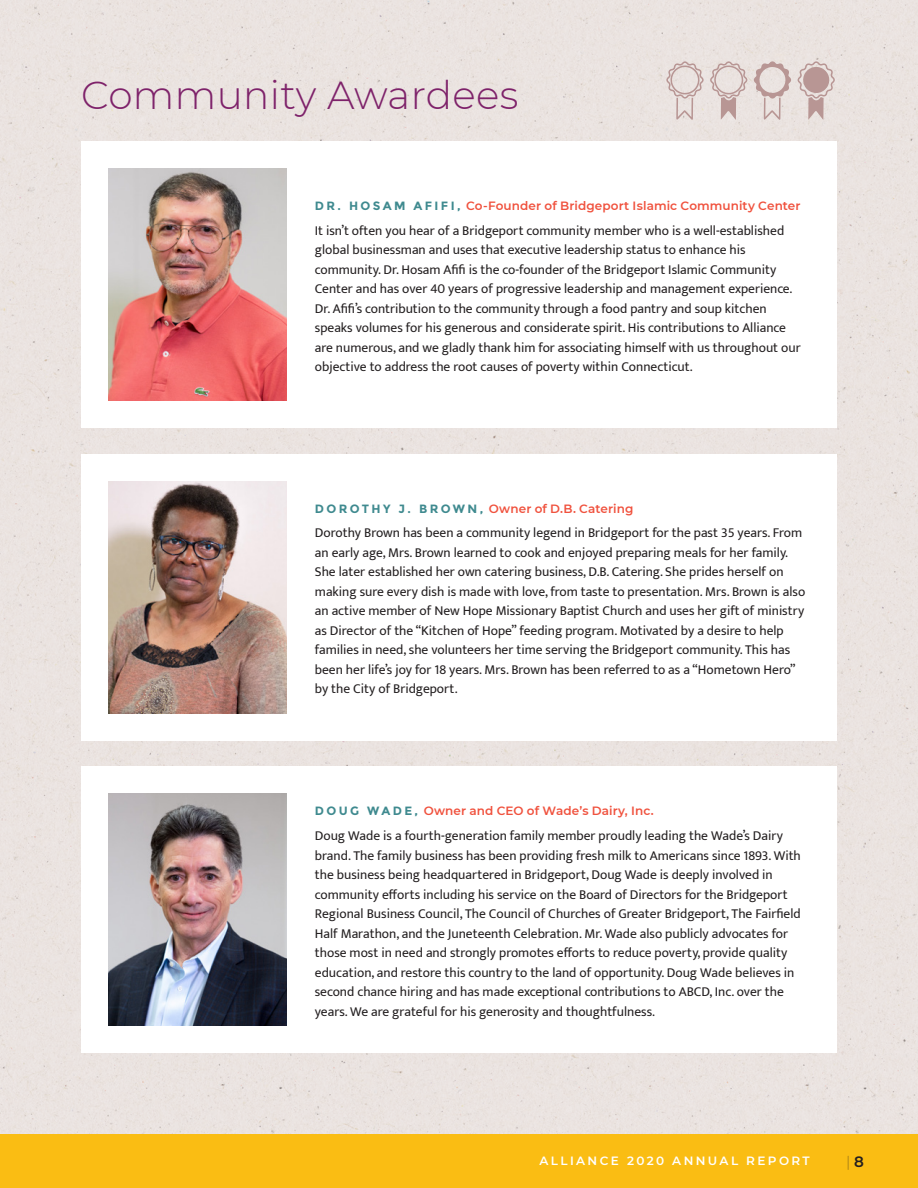
<style>
.page{position:relative;width:918px;height:1188px;background:#fff}
.page>*{position:absolute;margin:0;border:0;box-sizing:border-box;transform-origin:0 0}
.lowercase_heading{font:300 39px "Montserrat";letter-spacing:.01em;color:#7e226a}
.t1{font:100 15px "Montserrat";color:#231f20}
.serif_body{font:13.5px/19.5px "Mukta";color:#231f20}
.lowercase_heading-2{font:600 12px "Montserrat";letter-spacing:.01em;color:#f0523e}
.t2{font:600 12px "Montserrat";letter-spacing:.2em;color:#fff}
.s1{font-weight:700;color:#3f8a8f}
.s2{font-weight:600}
</style>
<div class="page">
<div style="left:0;top:1134px;width:918px;height:54px;background:#fabd13"></div>
<div style="left:0;top:0;width:918px;height:1134px;background:#ebe3e0"></div>
<svg style="left:710px;top:61px;width:37px;height:59px"></svg>
<svg style="left:666px;top:61px;width:38px;height:59px"></svg>
<svg style="left:798px;top:61px;width:37px;height:59px"></svg>
<svg style="left:754px;top:61px;width:37px;height:59px"></svg>
<div style="left:81px;top:141px;width:756px;height:287px;background:#fff"></div>
<img style="left:109px;top:168px;width:178px;height:232px">
<div style="left:81px;top:454px;width:756px;height:286px;background:#fff"></div>
<img style="left:109px;top:481px;width:178px;height:232px">
<div style="left:81px;top:766px;width:756px;height:287px;background:#fff"></div>
<img style="left:109px;top:794px;width:178px;height:232px">
<p class="lowercase_heading" style="left:81px;top:68px;width:439px">Community Awardees</p>
<p class="lowercase_heading-2" style="left:315px;top:197px;width:487px"><span class="s1">D R . H O S A M A F I F I ,</span> Co-Founder of Bridgeport Islamic Community Center</p>
<p class="serif_body" style="left:315px;top:220px;width:479px">It isn’t often you hear of a Bridgeport community member who is a well-established global businessman and uses that executive leadership status to enhance his community. Dr. Hosam Afifi is the co-founder of the Bridgeport Islamic Community Center and has over 40 years of progressive leadership and management experience.</p>
<p class="serif_body" style="left:315px;top:298px;width:487px">Dr. Afifi’s contribution to the community through a food pantry and soup kitchen speaks volumes for his generous and considerate spirit. His contributions to Alliance are numerous, and we gladly thank him for associating himself with us throughout our objective to address the root causes of poverty within Connecticut.</p>
<p class="lowercase_heading-2" style="left:315px;top:500px;width:320px"><span class="s1">D O R OT H Y J . B R O W N ,</span> Owner of D.B. Catering</p>
<p class="serif_body" style="left:315px;top:523px;width:492px">Dorothy Brown has been a community legend in Bridgeport for the past 35 years. From an early age, Mrs. Brown learned to cook and enjoyed preparing meals for her family.<br>She later established her own catering business, D.B. Catering. She prides herself on making sure every dish is made with love, from taste to presentation. Mrs. Brown is also an active member of New Hope Missionary Baptist Church and uses her gift of ministry as Director of the “Kitchen of Hope” feeding program. Motivated by a desire to help families in need, she volunteers her time serving the Bridgeport community. This has been her life’s joy for 18 years. Mrs. Brown has been referred to as a “Hometown Hero” by the City of Bridgeport.</p>
<p class="lowercase_heading-2" style="left:315px;top:803px;width:340px"><span class="s1">D O U G WA D E ,</span> Owner and CEO of Wade’s Dairy, Inc.</p>
<p class="serif_body" style="left:315px;top:826px;width:488px">Doug Wade is a fourth-generation family member proudly leading the Wade’s Dairy brand. The family business has been providing fresh milk to Americans since 1893. With the business being headquartered in Bridgeport, Doug Wade is deeply involved in community efforts including his service on the Board of Directors for the Bridgeport Regional Business Council, The Council of Churches of Greater Bridgeport, The Fairfield Half Marathon, and the Juneteenth Celebration. Mr. Wade also publicly advocates for those most in need and strongly promotes efforts to reduce poverty, provide quality education, and restore this country to the land of opportunity. Doug Wade believes in second chance hiring and has made exceptional contributions to ABCD, Inc. over the years. We are grateful for his generosity and thoughtfulness.</p>
<p class="t2" style="left:539px;top:1152px;width:272px">ALLIANCE 2020 ANNUAL REPORT</p>
<p class="t1" style="left:846px;top:1151px;width:19px">| <span class="s2">8</span></p>
</div>
